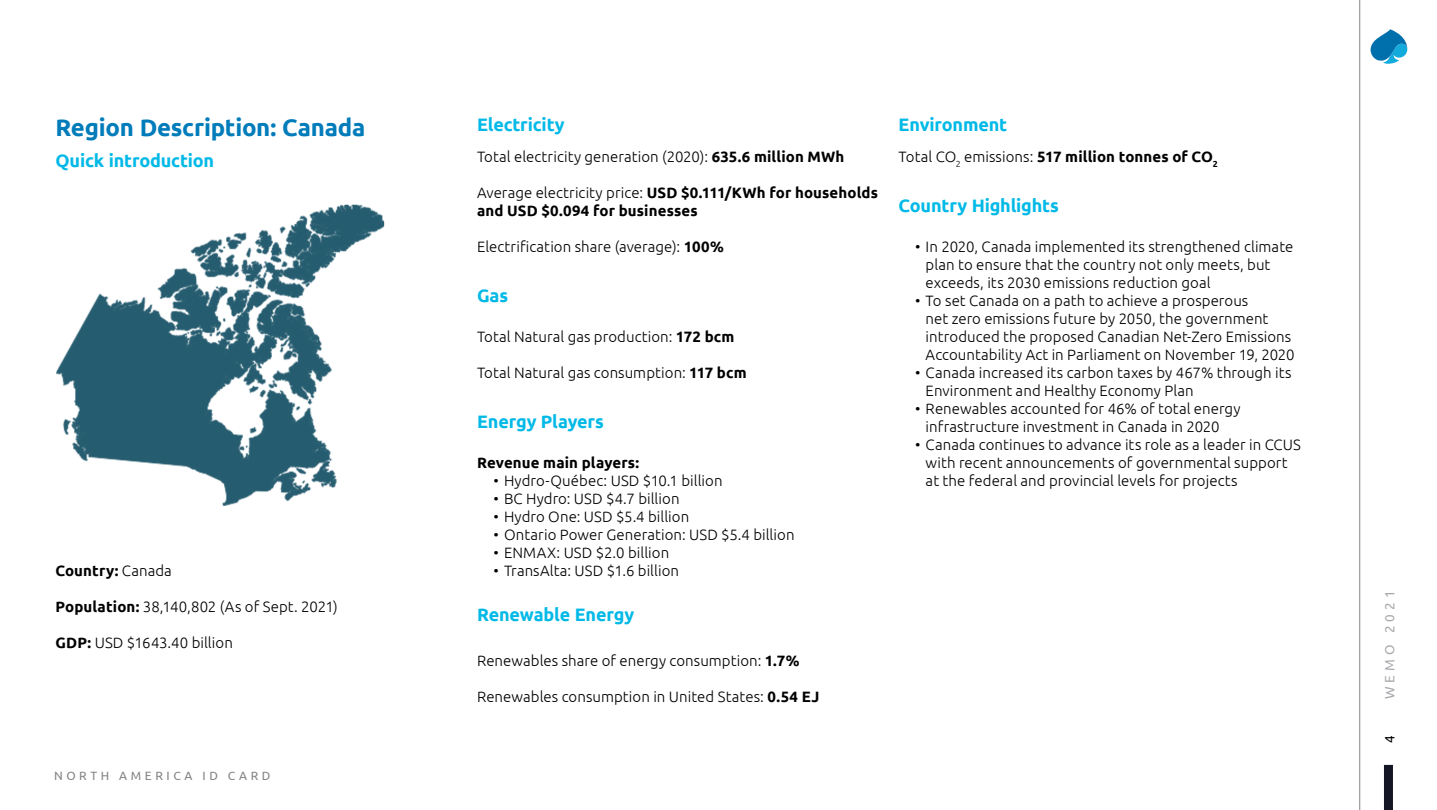
<style>
.page{position:relative;width:1437px;height:810px;background:#fff}
.page>*{position:absolute;margin:0;border:0;box-sizing:border-box;transform-origin:0 0}
.t1{font:700 24px "Ubuntu";letter-spacing:-.01em;color:#007cba}
.t2{font:700 18px "Ubuntu";letter-spacing:-.01em;color:#00b9e7}
.t3{font:300 15px/18px "Ubuntu";letter-spacing:.005em;color:#000}
.t4{font:700 15px/18px "Ubuntu";letter-spacing:.01em;color:#000}
.t5{font:13.5px "Ubuntu";letter-spacing:.3em;color:#a7a9ac}
.t6{font:13.5px "Ubuntu";color:#000}
.t7{font:12px "Ubuntu";letter-spacing:.3em;color:#808285}
.s1{font-weight:300}
.s2{font-weight:700}
</style>
<div class="page">
<img style="left:56px;top:204px;width:329px;height:302px">
<hr style="left:1359px;top:0;width:1px;height:810px;background:#808285">
<div style="left:1383px;top:765px;width:9px;height:45px;background:#151625"></div>
<svg style="left:1370px;top:29px;width:37px;height:35px"></svg>
<h1 class="t1" style="left:55px;top:113px;width:311px">Region Description: Canada</h1>
<p class="t2" style="left:55px;top:150px;width:160px">Quick introduction</p>
<p class="t4" style="left:55px;top:561px;width:118px">Country: <span class="s1">Canada</span></p>
<p class="t3" style="left:55px;top:597px;width:284px"><span class="s2">Population:</span> 38,140,802 (As of Sept. 2021)</p>
<p class="t3" style="left:55px;top:633px;width:179px"><span class="s2">GDP:</span> USD $1643.40 billion</p>
<p class="t7" style="left:54px;top:769px;width:218px">NORTH AMERICA ID CARD</p>
<p class="t2" style="left:477px;top:114px;width:89px">Electricity</p>
<p class="t3" style="left:477px;top:147px;width:369px">Total electricity generation (2020): <span class="s2">635.6 million MWh</span></p>
<p class="t4" style="left:477px;top:183px;width:402px"><span class="s1">Average electricity price:</span> USD $0.111/KWh for households and USD $0.094 for businesses</p>
<p class="t3" style="left:477px;top:237px;width:248px">Electrification share (average): <span class="s2">100%</span></p>
<p class="t2" style="left:477px;top:284px;width:33px">Gas</p>
<p class="t3" style="left:477px;top:327px;width:259px">Total Natural gas production: <span class="s2">172 bcm</span></p>
<p class="t3" style="left:477px;top:363px;width:271px">Total Natural gas consumption: <span class="s2">117 bcm</span></p>
<p class="t2" style="left:477px;top:410px;width:128px">Energy Players</p>
<p class="t4" style="left:477px;top:453px;width:164px">Revenue main players:</p>
<p class="t3" style="left:493px;top:471px;width:231px">• Hydro-Québec: USD $10.1 billion</p>
<p class="t3" style="left:493px;top:489px;width:188px">• BC Hydro: USD $4.7 billion</p>
<p class="t3" style="left:493px;top:507px;width:197px">• Hydro One: USD $5.4 billion</p>
<p class="t3" style="left:493px;top:525px;width:303px">• Ontario Power Generation: USD $5.4 billion</p>
<p class="t3" style="left:493px;top:543px;width:177px">• ENMAX: USD $2.0 billion</p>
<p class="t3" style="left:493px;top:561px;width:187px">• TransAlta: USD $1.6 billion</p>
<p class="t2" style="left:477px;top:604px;width:159px">Renewable Energy</p>
<p class="t3" style="left:477px;top:651px;width:324px">Renewables share of energy consumption: <span class="s2">1.7%</span></p>
<p class="t3" style="left:477px;top:687px;width:344px">Renewables consumption in United States: <span class="s2">0.54 EJ</span></p>
<p class="t2" style="left:898px;top:114px;width:110px">Environment</p>
<p class="t4" style="left:898px;top:147px;width:321px"><span class="s1">Total CO</span><sub>2</sub> <span class="s1">emissions:</span> 517 million tonnes of CO<sub>2</sub></p>
<p class="t2" style="left:898px;top:194px;width:162px">Country Highlights</p>
<p class="t3" style="left:925px;top:237px;width:369px;text-indent:-11px">• In 2020, Canada implemented its strengthened climate plan to ensure that the country not only meets, but exceeds, its 2030 emissions reduction goal</p>
<p class="t3" style="left:925px;top:291px;width:370px;text-indent:-11px">• To set Canada on a path to achieve a prosperous<br>net zero emissions future by 2050, the government introduced the proposed Canadian Net-Zero Emissions Accountability Act in Parliament on November 19, 2020</p>
<p class="t3" style="left:925px;top:363px;width:367px;text-indent:-11px">• Canada increased its carbon taxes by 467% through its<br>Environment and Healthy Economy Plan</p>
<p class="t3" style="left:925px;top:399px;width:316px;text-indent:-11px">• Renewables accounted for 46% of total energy infrastructure investment in Canada in 2020</p>
<p class="t3" style="left:925px;top:435px;width:377px;text-indent:-11px">• Canada continues to advance its role as a leader in CCUS with recent announcements of governmental support at the federal and provincial levels for projects</p>
<p class="t5" style="left:1381px;top:699px;width:110px;rotate:-90deg">WEMO 2021</p>
<p class="t6" style="left:1381px;top:743px;width:9px;rotate:-90deg">4</p>
</div>
